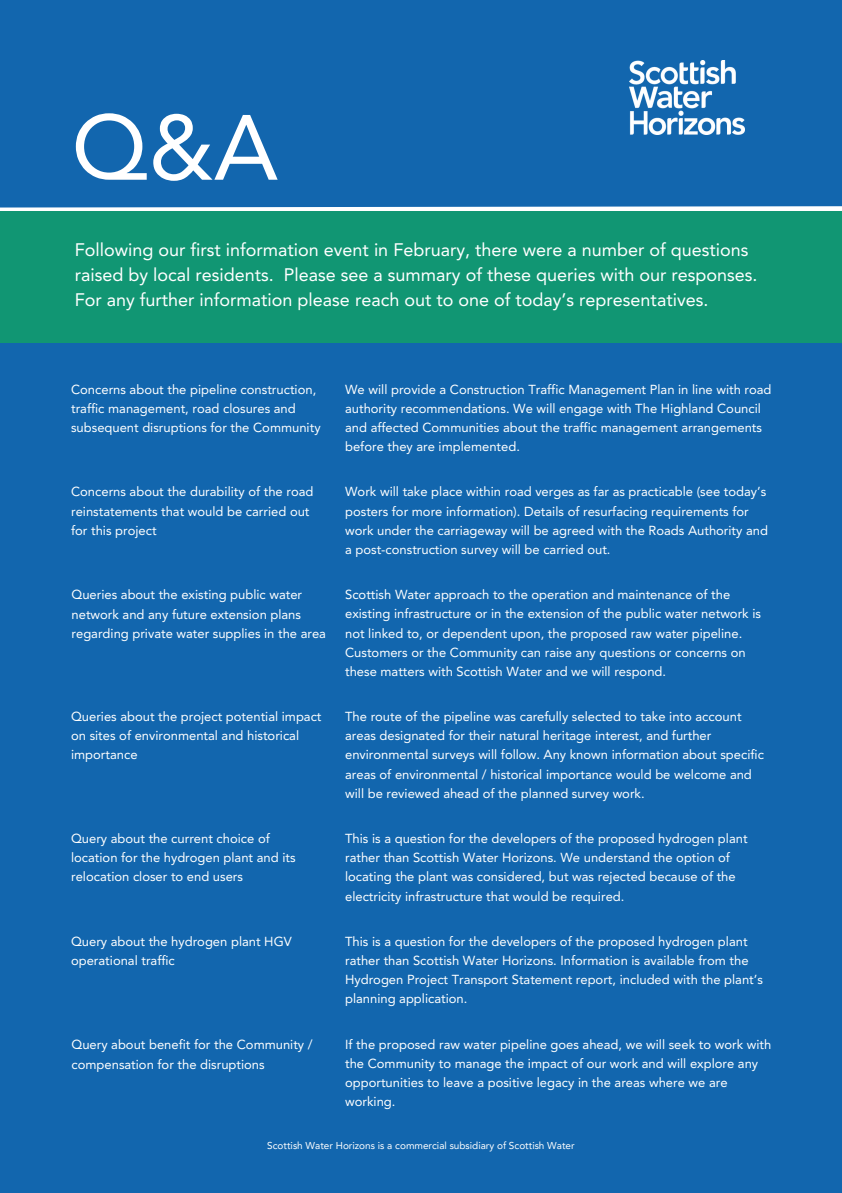
<style>
.page{position:relative;width:842px;height:1193px;background:#fff}
.page>*{position:absolute;margin:0;border:0;box-sizing:border-box;transform-origin:0 0}
.t1{font:91.4px "Avenir LT Std";color:#fff}
.t2{font:18px/25.1px "Avenir LT Std";color:#fff}
.t3{font:13px/19.1px "Avenir LT Std";color:#fff}
.t4{font:10px "Avenir LT Pro";color:#fff}
</style>
<div class="page">
<div style="left:0;top:0;width:842px;height:1192px;background:#1266ae"></div>
<svg style="left:0;top:206px;width:842px;height:5px;background:#d5e4f0"></svg>
<img style="left:630px;top:60px;width:115px;height:74px">
<div style="left:0;top:211px;width:842px;height:131px;background:#119673"></div>
<p class="t1" style="left:72px;top:111px;width:208px">Q&amp;A</p>
<h3 class="t2" style="left:75px;top:239px;width:684px">Following our first information event in February, there were a number of questions raised by local residents. Please see a summary of these queries with our responses.<br>For any further information please reach out to one of today’s representatives.</h3>
<h3 class="t3" style="left:71px;top:380px;width:251px">Concerns about the pipeline construction, traffic management, road closures and subsequent disruptions for the Community</h3>
<h3 class="t3" style="left:345px;top:380px;width:428px">We will provide a Construction Traffic Management Plan in line with road authority recommendations. We will engage with The Highland Council and affected Communities about the traffic management arrangements before they are implemented.</h3>
<h3 class="t3" style="left:71px;top:483px;width:244px">Concerns about the durability of the road reinstatements that would be carried out for this project</h3>
<h3 class="t3" style="left:345px;top:483px;width:424px">Work will take place within road verges as far as practicable (see today’s posters for more information). Details of resurfacing requirements for work under the carriageway will be agreed with the Roads Authority and a post-construction survey will be carried out.</h3>
<h3 class="t3" style="left:72px;top:586px;width:256px">Queries about the existing public water network and any future extension plans regarding private water supplies in the area</h3>
<h3 class="t3" style="left:345px;top:586px;width:417px">Scottish Water approach to the operation and maintenance of the existing infrastructure or in the extension of the public water network is not linked to, or dependent upon, the proposed raw water pipeline.<br>Customers or the Community can raise any questions or concerns on these matters with Scottish Water and we will respond.</h3>
<h3 class="t3" style="left:71px;top:708px;width:252px">Queries about the project potential impact on sites of environmental and historical importance</h3>
<h3 class="t3" style="left:345px;top:708px;width:420px">The route of the pipeline was carefully selected to take into account areas designated for their natural heritage interest, and further environmental surveys will follow. Any known information about specific areas of environmental / historical importance would be welcome and will be reviewed ahead of the planned survey work.</h3>
<h3 class="t3" style="left:71px;top:830px;width:226px">Query about the current choice of location for the hydrogen plant and its relocation closer to end users</h3>
<h3 class="t3" style="left:345px;top:830px;width:404px">This is a question for the developers of the proposed hydrogen plant rather than Scottish Water Horizons. We understand the option of locating the plant was considered, but was rejected because of the electricity infrastructure that would be required.</h3>
<h3 class="t3" style="left:71px;top:932px;width:222px">Query about the hydrogen plant HGV operational traffic</h3>
<h3 class="t3" style="left:345px;top:932px;width:419px">This is a question for the developers of the proposed hydrogen plant rather than Scottish Water Horizons. Information is available from the Hydrogen Project Transport Statement report, included with the plant’s planning application.</h3>
<h3 class="t3" style="left:72px;top:1036px;width:243px">Query about benefit for the Community / compensation for the disruptions</h3>
<p class="t3" style="left:345px;top:1035px;width:428px">If the proposed raw water pipeline goes ahead, we will seek to work with the Community to manage the impact of our work and will explore any opportunities to leave a positive legacy in the areas where we are working.</p>
<h2 class="t4" style="left:267px;top:1140px;width:309px">Scottish Water Horizons is a commercial subsidiary of Scottish Water</h2>
</div>
